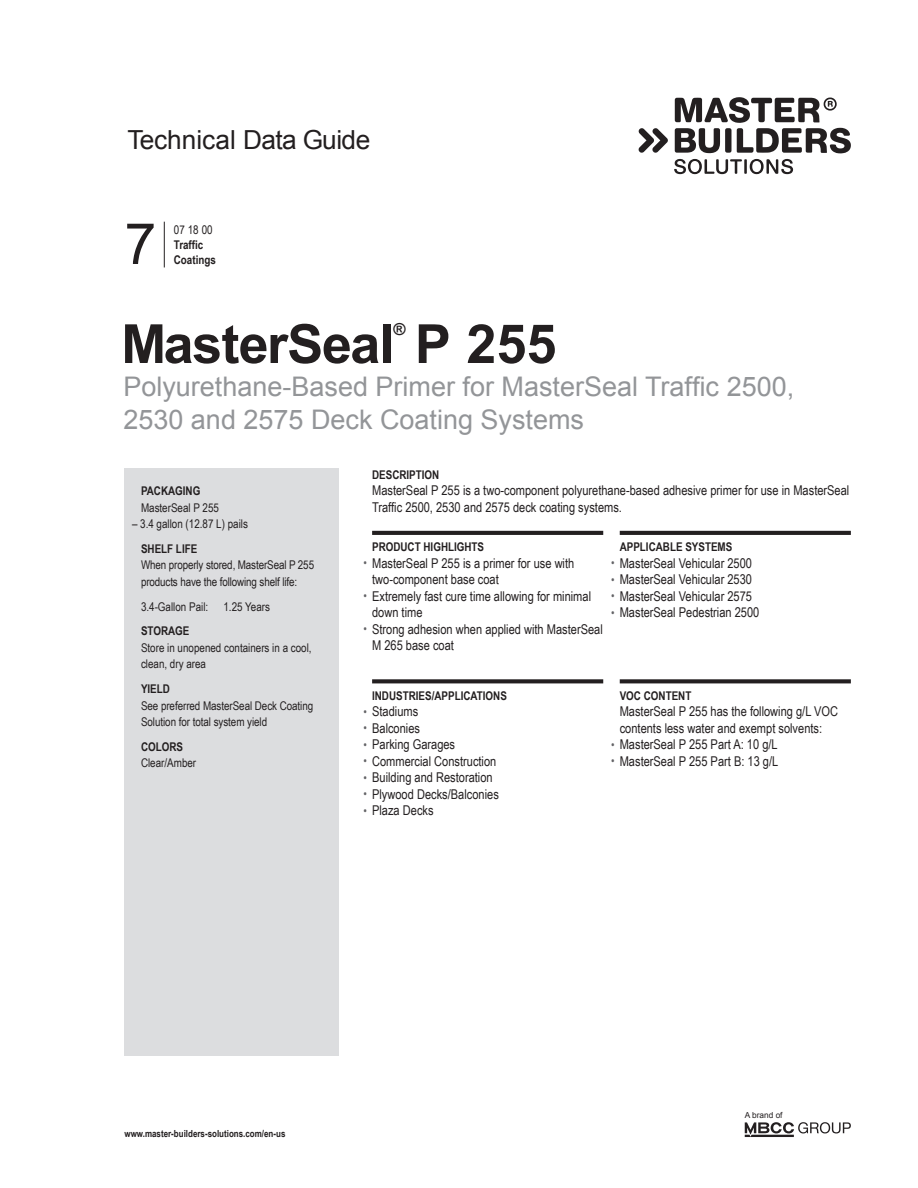
<style>
.page{position:relative;width:918px;height:1188px;background:#fff}
.page>*{position:absolute;margin:0;border:0;box-sizing:border-box;transform-origin:0 0}
.CSI_DIV__Number{font:57px "Arial";color:#231f20}
.Product_Name{font:700 54px "Arial";letter-spacing:-.025em;color:#231f20}
.Product_Name_Subhead{font:27px/33px "Arial";color:#939598}
.t1{font:26.25px "Arial";letter-spacing:-.015em;color:#231f20}
.Product_Name-2{font:700 16.5px "Arial";color:#231f20}
.Bullets_Body{font:13.5px/16.5px "Arial Narrow";color:#231f20}
.Body_Copy__Indent{font:13.5px/16.5px "Arial Narrow";color:#231f20}
.Side_Block_Body_Copy{font:12px/16.5px "Arial Narrow";letter-spacing:-.005em;color:#231f20}
.Headers_with_Rule{font:700 12px "Arial Narrow";color:#231f20}
.Side_Block_Body_Copy-2{font:700 12px "Arial Narrow";color:#231f20}
.CSI_DIV__Main{font:700 12px/15px "Arial Narrow";color:#231f20}
.Body_Copy__Indent-2{font:700 12px "Arial Narrow";color:#231f20}
.t2{font:700 9.75px "Arial Narrow";color:#231f20}
.t3{font:8.25px "Arial";color:#231f20}
.s1{font-weight:400}
.s2{font-weight:700}
.s3{font-size:12px;color:#636366}
</style>
<div class="page">
<div style="left:125px;top:469px;width:214px;height:587px;background:#dcdddf"></div>
<svg style="left:372px;top:531px;width:231px;height:4px"></svg>
<svg style="left:372px;top:679px;width:231px;height:4px"></svg>
<svg style="left:620px;top:531px;width:231px;height:4px"></svg>
<svg style="left:620px;top:679px;width:231px;height:4px"></svg>
<hr style="left:164px;top:222px;width:1px;height:45px;background:#231f20">
<svg style="left:674px;top:159px;width:119px;height:15px"></svg>
<svg style="left:639px;top:128px;width:29px;height:25px"></svg>
<svg style="left:675px;top:97px;width:176px;height:56px"></svg>
<svg style="left:745px;top:1122px;width:106px;height:15px"></svg>
<h3 class="t1" style="left:128px;top:122px;width:244px">Technical Data Guide</h3>
<p class="CSI_DIV__Number" style="left:125px;top:207px;width:33px">7</p>
<p class="CSI_DIV__Main" style="left:174px;top:222px;width:40px"><span class="s1">07 18 00<br></span>Traffic</p>
<p class="CSI_DIV__Main" style="left:174px;top:252px;width:44px">Coatings</p>
<p class="Product_Name-2" style="left:393px;top:318px;width:14px">®</p>
<p class="Product_Name" style="left:121px;top:308px;width:437px">MasterSeal P 255</p>
<p class="Product_Name_Subhead" style="left:123px;top:370px;width:672px">Polyurethane-Based Primer for MasterSeal Traffic 2500,<br>2530 and 2575 Deck Coating Systems</p>
<p class="Side_Block_Body_Copy-2" style="left:141px;top:482px;width:61px">PACKAGING</p>
<p class="Side_Block_Body_Copy" style="left:141px;top:499px;width:80px">MasterSeal P 255</p>
<p class="Side_Block_Body_Copy" style="left:132px;top:515px;width:117px">– 3.4 gallon (12.87 L) pails</p>
<p class="Side_Block_Body_Copy" style="left:141px;top:540px;width:175px"><span class="s2">SHELF LIFE<br></span>When properly stored, MasterSeal P 255 products have the following shelf life:</p>
<p class="Side_Block_Body_Copy" style="left:141px;top:598px;width:69px">3.4-Gallon Pail:</p>
<p class="Side_Block_Body_Copy" style="left:224px;top:598px;width:48px">1.25 Years</p>
<p class="Side_Block_Body_Copy-2" style="left:141px;top:622px;width:50px">STORAGE</p>
<p class="Side_Block_Body_Copy" style="left:141px;top:639px;width:172px">Store in unopened containers in a cool, clean, dry area</p>
<p class="Side_Block_Body_Copy-2" style="left:141px;top:680px;width:30px">YIELD</p>
<p class="Side_Block_Body_Copy" style="left:141px;top:697px;width:174px">See preferred MasterSeal Deck Coating<br>Solution for total system yield</p>
<p class="Side_Block_Body_Copy-2" style="left:141px;top:737px;width:44px">COLORS</p>
<p class="Side_Block_Body_Copy" style="left:141px;top:754px;width:57px">Clear/Amber</p>
<p class="Body_Copy__Indent-2" style="left:372px;top:466px;width:69px">DESCRIPTION</p>
<p class="Body_Copy__Indent" style="left:372px;top:482px;width:479px">MasterSeal P 255 is a two-component polyurethane-based adhesive primer for use in MasterSeal<br>Traffic 2500, 2530 and 2575 deck coating systems.</p>
<p class="Headers_with_Rule" style="left:372px;top:538px;width:114px">PRODUCT HIGHLIGHTS</p>
<p class="Bullets_Body" style="left:372px;top:554px;width:204px;text-indent:-9px"><span class="s3">•</span> MasterSeal P 255 is a primer for use with two-component base coat</p>
<p class="Bullets_Body" style="left:372px;top:587px;width:221px;text-indent:-9px"><span class="s3">•</span> Extremely fast cure time allowing for minimal down time</p>
<p class="Bullets_Body" style="left:372px;top:620px;width:232px;text-indent:-9px"><span class="s3">•</span> Strong adhesion when applied with MasterSeal<br>M 265 base coat</p>
<p class="Headers_with_Rule" style="left:620px;top:538px;width:114px">APPLICABLE SYSTEMS</p>
<p class="Bullets_Body" style="left:611px;top:554px;width:142px"><span class="s3">•</span> MasterSeal Vehicular 2500</p>
<p class="Bullets_Body" style="left:611px;top:571px;width:142px"><span class="s3">•</span> MasterSeal Vehicular 2530</p>
<p class="Bullets_Body" style="left:611px;top:587px;width:142px"><span class="s3">•</span> MasterSeal Vehicular 2575</p>
<p class="Bullets_Body" style="left:611px;top:604px;width:150px"><span class="s3">•</span> MasterSeal Pedestrian 2500</p>
<p class="Headers_with_Rule" style="left:372px;top:687px;width:136px">INDUSTRIES/APPLICATIONS</p>
<p class="Bullets_Body" style="left:363px;top:703px;width:56px"><span class="s3">•</span> Stadiums</p>
<p class="Bullets_Body" style="left:363px;top:719px;width:58px"><span class="s3">•</span> Balconies</p>
<p class="Bullets_Body" style="left:363px;top:736px;width:93px"><span class="s3">•</span> Parking Garages</p>
<p class="Bullets_Body" style="left:363px;top:752px;width:134px"><span class="s3">•</span> Commercial Construction</p>
<p class="Bullets_Body" style="left:363px;top:769px;width:131px"><span class="s3">•</span> Building and Restoration</p>
<p class="Bullets_Body" style="left:363px;top:785px;width:137px"><span class="s3">•</span> Plywood Decks/Balconies</p>
<p class="Bullets_Body" style="left:363px;top:802px;width:72px"><span class="s3">•</span> Plaza Decks</p>
<p class="Headers_with_Rule" style="left:620px;top:687px;width:73px">VOC CONTENT</p>
<p class="Body_Copy__Indent" style="left:620px;top:703px;width:220px">MasterSeal P 255 has the following g/L VOC contents less water and exempt solvents:</p>
<p class="Bullets_Body" style="left:611px;top:736px;width:168px"><span class="s3">•</span> MasterSeal P 255 Part A: 10 g/L</p>
<p class="Bullets_Body" style="left:611px;top:752px;width:169px"><span class="s3">•</span> MasterSeal P 255 Part B: 13 g/L</p>
<p class="t2" style="left:125px;top:1126px;width:162px">www.master-builders-solutions.com/en-us</p>
<p class="t3" style="left:745px;top:1110px;width:39px">A brand of</p>
</div>
